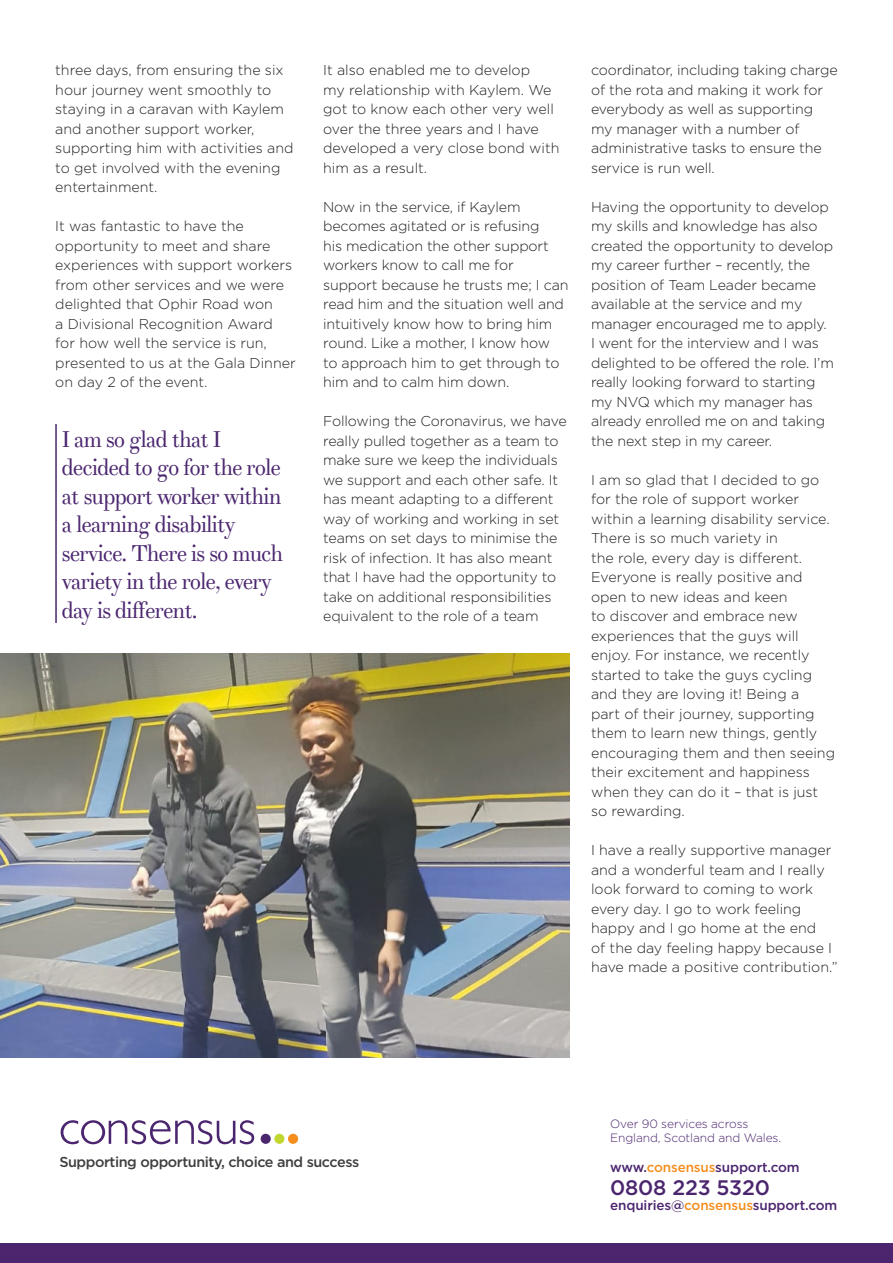
<style>
.page{position:relative;width:893px;height:1263px;background:#fff}
.page>*{position:absolute;margin:0;border:0;box-sizing:border-box;transform-origin:0 0}
.t1{font:22.5px/28.5px "Theano Didot";letter-spacing:-.05em;color:#4b266f}
.t2{font:500 21px "Gotham";letter-spacing:-.01em;color:#4b266f}
.t3{font:500 14.4px "Gotham";letter-spacing:-.03em;color:#3e3e3f}
.t4{font:300 14.25px/19.5px "Gotham";letter-spacing:-.01em;color:#231f20}
.t5{font:500 13.5px "Gotham";letter-spacing:-.01em;color:#4b266f}
.t6{font:300 12px/14.4px "Gotham";letter-spacing:-.01em;color:#4b266f}
.s1{color:#f68e1e}
</style>
<div class="page">
<div style="left:0;top:1244px;width:893px;height:19px;background:#4b266f"></div>
<svg style="left:61px;top:1120px;width:193px;height:24px"></svg>
<div style="left:261px;top:1134px;width:10px;height:10px;background:#4b266f;border-radius:50%"></div>
<div style="left:274px;top:1134px;width:10px;height:10px;background:#c1d72f;border-radius:50%"></div>
<div style="left:288px;top:1134px;width:10px;height:10px;background:#f68e1e;border-radius:50%"></div>
<img style="left:0;top:653px;width:570px;height:404px">
<hr style="left:55px;top:424px;width:2px;height:199px;background:#4b266f">
<p class="t4" style="left:55px;top:60px;width:240px">three days, from ensuring the six hour journey went smoothly to staying in a caravan with Kaylem and another support worker, supporting him with activities and to get involved with the evening entertainment.</p>
<p class="t4" style="left:55px;top:216px;width:242px">It was fantastic to have the opportunity to meet and share experiences with support workers from other services and we were delighted that Ophir Road won<br>a Divisional Recognition Award for how well the service is run, presented to us at the Gala Dinner on day 2 of the event.</p>
<p class="t1" style="left:62px;top:425px;width:223px">I am so glad that I decided to go for the role at support worker within a learning disability service. There is so much variety in the role, every day is different.</p>
<p class="t4" style="left:323px;top:60px;width:238px">It also enabled me to develop<br>my relationship with Kaylem. We got to know each other very well over the three years and I have developed a very close bond with him as a result.</p>
<p class="t4" style="left:323px;top:197px;width:247px">Now in the service, if Kaylem becomes agitated or is refusing<br>his medication the other support workers know to call me for support because he trusts me; I can read him and the situation well and intuitively know how to bring him round. Like a mother, I know how<br>to approach him to get through to him and to calm him down.</p>
<p class="t4" style="left:323px;top:411px;width:245px">Following the Coronavirus, we have really pulled together as a team to make sure we keep the individuals we support and each other safe. It has meant adapting to a different way of working and working in set teams on set days to minimise the risk of infection. It has also meant that I have had the opportunity to take on additional responsibilities equivalent to the role of a team</p>
<p class="t4" style="left:591px;top:60px;width:248px">coordinator, including taking charge of the rota and making it work for everybody as well as supporting my manager with a number of administrative tasks to ensure the service is run well.</p>
<p class="t4" style="left:591px;top:197px;width:244px">Having the opportunity to develop my skills and knowledge has also created the opportunity to develop my career further – recently, the position of Team Leader became available at the service and my manager encouraged me to apply.<br>I went for the interview and I was delighted to be offered the role. I’m really looking forward to starting my NVQ which my manager has already enrolled me on and taking the next step in my career.</p>
<p class="t4" style="left:591px;top:470px;width:246px">I am so glad that I decided to go for the role of support worker within a learning disability service.<br>There is so much variety in<br>the role, every day is different.<br>Everyone is really positive and open to new ideas and keen<br>to discover and embrace new experiences that the guys will enjoy. For instance, we recently started to take the guys cycling and they are loving it! Being a<br>part of their journey, supporting them to learn new things, gently encouraging them and then seeing their excitement and happiness when they can do it – that is just so rewarding.</p>
<p class="t4" style="left:591px;top:840px;width:248px">I have a really supportive manager and a wonderful team and I really look forward to coming to work every day. I go to work feeling happy and I go home at the end<br>of the day feeling happy because I have made a positive contribution.”</p>
<p class="t3" style="left:59px;top:1153px;width:301px">Supporting opportunity, choice and success</p>
<p class="t6" style="left:610px;top:1116px;width:172px">Over 90 services across<br>England, Scotland and Wales.</p>
<p class="t5" style="left:610px;top:1158px;width:191px">www.<span class="s1">consensus</span>support.com</p>
<p class="t2" style="left:610px;top:1174px;width:161px">0808 223 5320</p>
<p class="t5" style="left:610px;top:1197px;width:229px">enquiries@<span class="s1">consensus</span>support.com</p>
</div>
